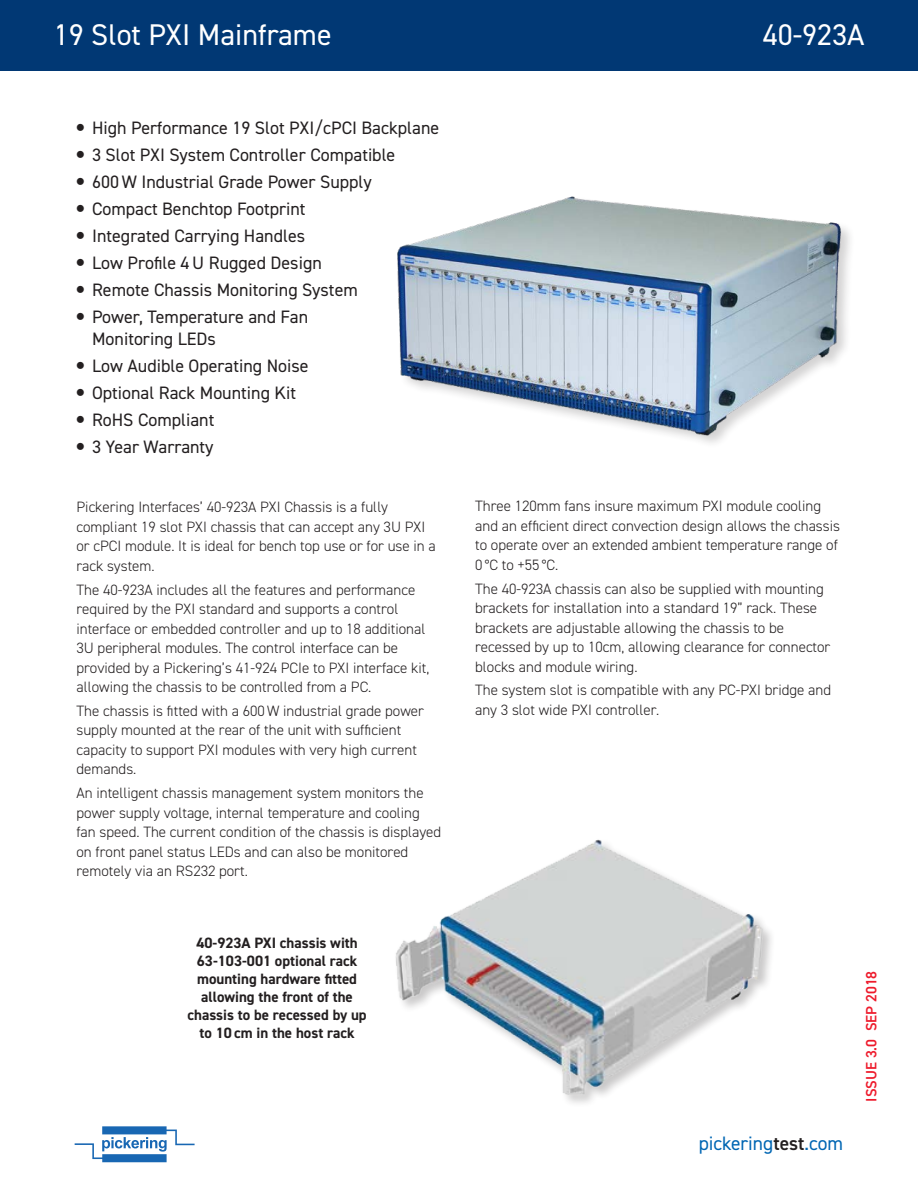
<style>
.page{position:relative;width:918px;height:1188px;background:#fff}
.page>*{position:absolute;margin:0;border:0;box-sizing:border-box;transform-origin:0 0}
.t1{font:30px "DIN2014";color:#fff}
.t2{font:19.5px "DIN2014";color:#0166b3}
.t3{font:18px/21.6px "DIN2014";color:#231f20}
.Body{font:300 15px/19.5px "DIN2014";color:#231f20}
.Figure_Title{font:700 15px/18px "DIN2014";color:#231f20;text-align:center}
.Sub-Heading{font:600 15px "DIN2014";color:#ee1b2c}
.s1{font-weight:600;color:#231f20}
</style>
<div class="page">
<div style="left:0;top:0;width:918px;height:70px;background:#013874"></div>
<svg style="left:75px;top:1126px;width:120px;height:36px"></svg>
<img style="left:395px;top:839px;width:377px;height:257px">
<div style="left:396px;top:195px;width:459px;height:254px;background:#231f20;opacity:.2"></div>
<img style="left:396px;top:195px;width:446px;height:242px">
<h1 class="t1" style="left:54px;top:16px;width:279px">19 Slot PXI Mainframe</h1>
<h1 class="t1" style="left:763px;top:16px;width:103px">40-923A</h1>
<p class="t3" style="left:92px;top:117px;width:349px">High Performance 19 Slot PXI/cPCI Backplane</p>
<p class="t3" style="left:92px;top:144px;width:305px">3 Slot PXI System Controller Compatible</p>
<p class="t3" style="left:92px;top:171px;width:281px">600 W Industrial Grade Power Supply</p>
<p class="t3" style="left:92px;top:198px;width:215px">Compact Benchtop Footprint</p>
<p class="t3" style="left:92px;top:225px;width:215px">Integrated Carrying Handles</p>
<p class="t3" style="left:92px;top:252px;width:231px">Low Profile 4 U Rugged Design</p>
<p class="t3" style="left:92px;top:279px;width:267px">Remote Chassis Monitoring System</p>
<p class="t3" style="left:92px;top:306px;width:218px">Power, Temperature and Fan<br>Monitoring LEDs</p>
<p class="t3" style="left:92px;top:354px;width:218px">Low Audible Operating Noise</p>
<p class="t3" style="left:92px;top:381px;width:205px">Optional Rack Mounting Kit</p>
<p class="t3" style="left:92px;top:408px;width:124px">RoHS Compliant</p>
<p class="t3" style="left:92px;top:435px;width:123px">3 Year Warranty</p>
<p class="Body" style="left:76px;top:497px;width:361px">Pickering Interfaces’ 40-923A PXI Chassis is a fully compliant 19 slot PXI chassis that can accept any 3U PXI or cPCI module. It is ideal for bench top use or for use in a rack system.</p>
<p class="Body" style="left:76px;top:580px;width:354px">The 40-923A includes all the features and performance required by the PXI standard and supports a control interface or embedded controller and up to 18 additional 3U peripheral modules. The control interface can be provided by a Pickering’s 41-924 PCIe to PXI interface kit, allowing the chassis to be controlled from a PC.</p>
<p class="Body" style="left:76px;top:701px;width:349px">The chassis is fitted with a 600 W industrial grade power supply mounted at the rear of the unit with sufficient capacity to support PXI modules with very high current demands.</p>
<p class="Body" style="left:76px;top:783px;width:366px">An intelligent chassis management system monitors the power supply voltage, internal temperature and cooling fan speed. The current condition of the chassis is displayed on front panel status LEDs and can also be monitored remotely via an RS232 port.</p>
<p class="Figure_Title" style="left:187px;top:933px;width:181px">40-923A PXI chassis with<br>63-103-001 optional rack mounting hardware fitted allowing the front of the chassis to be recessed by up to 10 cm in the host rack</p>
<p class="Body" style="left:475px;top:496px;width:366px">Three 120mm fans insure maximum PXI module cooling and an efficient direct convection design allows the chassis to operate over an extended ambient temperature range of 0 °C to +55 °C.</p>
<p class="Body" style="left:475px;top:579px;width:357px">The 40-923A chassis can also be supplied with mounting brackets for installation into a standard 19” rack. These brackets are adjustable allowing the chassis to be recessed by up to 10cm, allowing clearance for connector blocks and module wiring.</p>
<p class="Body" style="left:475px;top:680px;width:357px">The system slot is compatible with any PC-PXI bridge and any 3 slot wide PXI controller.</p>
<h2 class="t2" style="left:699px;top:1131px;width:146px">pickering<span class="s1">test</span>.com</h2>
<p class="Sub-Heading" style="left:861px;top:1102px;width:132px;rotate:-90deg">ISSUE 3.0 SEP 2018</p>
</div>
